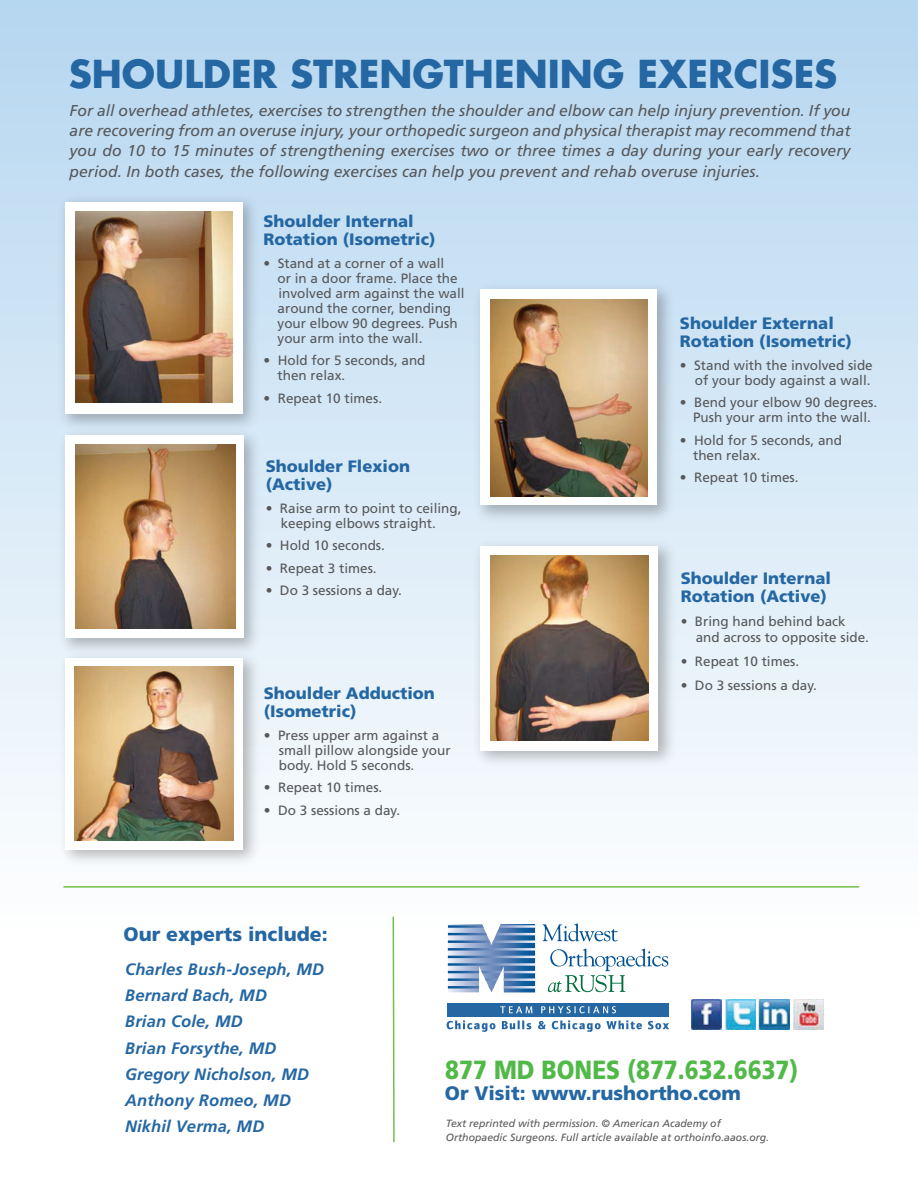
<style>
.page{position:relative;width:918px;height:1188px;background:#fff}
.page>*{position:absolute;margin:0;border:0;box-sizing:border-box;transform-origin:0 0}
.t1{font:700 37.5px "Futura";color:#2567a3}
.t2{font:900 26.25px "Frutiger";color:#51b948;scale:.87 1}
.t3{font:900 19.5px "Frutiger";color:#2567a3}
.t4{font:900 16.5px/18px "Frutiger";color:#2567a3}
.t5{font:italic 700 16.5px/26.2px "Frutiger";letter-spacing:.01em;color:#2567a3}
.t6{font:italic 15.75px/20.2px "Frutiger";color:#57585a;text-align:justify}
.t7{font:13.5px/15px "Frutiger";color:#57585a}
.t8{font:italic 10.5px/13.5px "Frutiger";color:#57585a}
</style>
<div class="page">
<div style="left:0;top:0;width:918px;height:940px;background:linear-gradient(to bottom,#b5d6f0,#fefeff)"></div>
<hr style="left:63px;top:886px;width:796px;height:2px;background:#71bf44">
<svg style="left:392px;top:915px;width:3px;height:228px"></svg>
<div style="left:447px;top:1003px;width:221px;height:13px;background:#2567a3"></div>
<svg style="left:448px;top:924px;width:87px;height:68px;background:#7d9ec6"></svg>
<svg style="left:543px;top:923px;width:75px;height:18px"></svg>
<svg style="left:548px;top:949px;width:120px;height:43px"></svg>
<svg style="left:500px;top:1006px;width:32px;height:7px"></svg>
<svg style="left:541px;top:1006px;width:75px;height:7px"></svg>
<svg style="left:552px;top:1020px;width:90px;height:12px"></svg>
<svg style="left:648px;top:1021px;width:21px;height:8px"></svg>
<svg style="left:538px;top:1021px;width:8px;height:8px"></svg>
<svg style="left:447px;top:1020px;width:48px;height:12px"></svg>
<svg style="left:502px;top:1020px;width:29px;height:9px"></svg>
<img style="left:53px;top:191px;width:213px;height:246px">
<div style="left:65px;top:202px;width:177px;height:211px;background:#fff"></div>
<img style="left:76px;top:212px;width:156px;height:191px">
<img style="left:468px;top:278px;width:212px;height:250px">
<div style="left:480px;top:290px;width:177px;height:215px;background:#fff"></div>
<img style="left:490px;top:299px;width:158px;height:197px">
<img style="left:54px;top:660px;width:212px;height:212px">
<div style="left:65px;top:658px;width:178px;height:191px;background:#fff"></div>
<img style="left:74px;top:667px;width:160px;height:173px">
<img style="left:54px;top:423px;width:213px;height:237px">
<div style="left:65px;top:436px;width:179px;height:202px;background:#fff"></div>
<img style="left:75px;top:444px;width:160px;height:184px">
<img style="left:794px;top:999px;width:30px;height:30px">
<img style="left:725px;top:999px;width:31px;height:31px">
<img style="left:759px;top:999px;width:30px;height:31px">
<img style="left:692px;top:999px;width:30px;height:31px">
<img style="left:470px;top:534px;width:211px;height:239px">
<div style="left:481px;top:546px;width:177px;height:204px;background:#fff"></div>
<img style="left:491px;top:555px;width:158px;height:185px">
<h1 class="t1" style="left:69px;top:48px;width:770px">SHOULDER STRENGTHENING EXERCISES</h1>
<p class="t6" style="left:70px;top:100px;width:782px">For all overhead athletes, exercises to strengthen the shoulder and elbow can help injury prevention. If you are recovering from an overuse injury, your orthopedic surgeon and physical therapist may recommend that you do 10 to 15 minutes of strengthening exercises two or three times a day during your early recovery period. In both cases, the following exercises can help you prevent and rehab overuse injuries.</p>
<p class="t4" style="left:264px;top:213px;width:173px">Shoulder Internal<br>Rotation (Isometric)</p>
<p class="t7" style="left:278px;top:256px;width:188px;text-indent:-14px">• Stand at a corner of a wall<br>or in a door frame. Place the involved arm against the wall around the corner, bending your elbow 90 degrees. Push your arm into the wall.</p>
<p class="t7" style="left:278px;top:353px;width:149px;text-indent:-14px">• Hold for 5 seconds, and then relax.</p>
<p class="t7" style="left:264px;top:391px;width:120px">• Repeat 10 times.</p>
<p class="t4" style="left:680px;top:314px;width:173px">Shoulder External<br>Rotation (Isometric)</p>
<p class="t7" style="left:680px;top:358px;width:194px;text-align:right">• Stand with the involved side of your body against a wall.</p>
<p class="t7" style="left:680px;top:395px;width:199px;text-align:center">• Bend your elbow 90 degrees.<br>Push your arm into the wall.</p>
<p class="t7" style="left:693px;top:433px;width:150px;text-indent:-13px">• Hold for 5 seconds, and then relax.</p>
<p class="t7" style="left:680px;top:470px;width:120px">• Repeat 10 times.</p>
<p class="t4" style="left:266px;top:458px;width:146px">Shoulder Flexion (Active)</p>
<p class="t7" style="left:281px;top:501px;width:182px;text-indent:-15px">• Raise arm to point to ceiling, keeping elbows straight.</p>
<p class="t7" style="left:266px;top:538px;width:121px">• Hold 10 seconds.</p>
<p class="t7" style="left:266px;top:561px;width:113px">• Repeat 3 times.</p>
<p class="t7" style="left:266px;top:583px;width:138px">• Do 3 sessions a day.</p>
<p class="t4" style="left:681px;top:569px;width:152px">Shoulder Internal<br>Rotation (Active)</p>
<p class="t7" style="left:696px;top:613px;width:175px;line-height:16.5px;text-indent:-15px">• Bring hand behind back and across to opposite side.</p>
<p class="t7" style="left:681px;top:654px;width:120px">• Repeat 10 times.</p>
<p class="t7" style="left:681px;top:678px;width:138px">• Do 3 sessions a day.</p>
<p class="t4" style="left:264px;top:684px;width:173px">Shoulder Adduction (Isometric)</p>
<p class="t7" style="left:279px;top:728px;width:173px;text-indent:-15px">• Press upper arm against a small pillow alongside your body. Hold 5 seconds.</p>
<p class="t7" style="left:264px;top:780px;width:120px">• Repeat 10 times.</p>
<p class="t7" style="left:264px;top:803px;width:138px">• Do 3 sessions a day.</p>
<h3 class="t3" style="left:124px;top:922px;width:206px">Our experts include:</h3>
<p class="t5" style="left:125px;top:956px;width:200px">Charles Bush-Joseph, MD<br>Bernard Bach, MD<br>Brian Cole, MD<br>Brian Forsythe, MD<br>Gregory Nicholson, MD<br>Anthony Romeo, MD<br>Nikhil Verma, MD</p>
<h2 class="t2" style="left:445px;top:1054px;width:407px">877 MD BONES (877.632.6637)</h2>
<h3 class="t3" style="left:445px;top:1082px;width:298px">Or Visit: www.rushortho.com</h3>
<p class="t8" style="left:446px;top:1117px;width:325px">Text reprinted with permission. © American Academy of<br>Orthopaedic Surgeons. Full article available at orthoinfo.aaos.org.</p>
</div>
